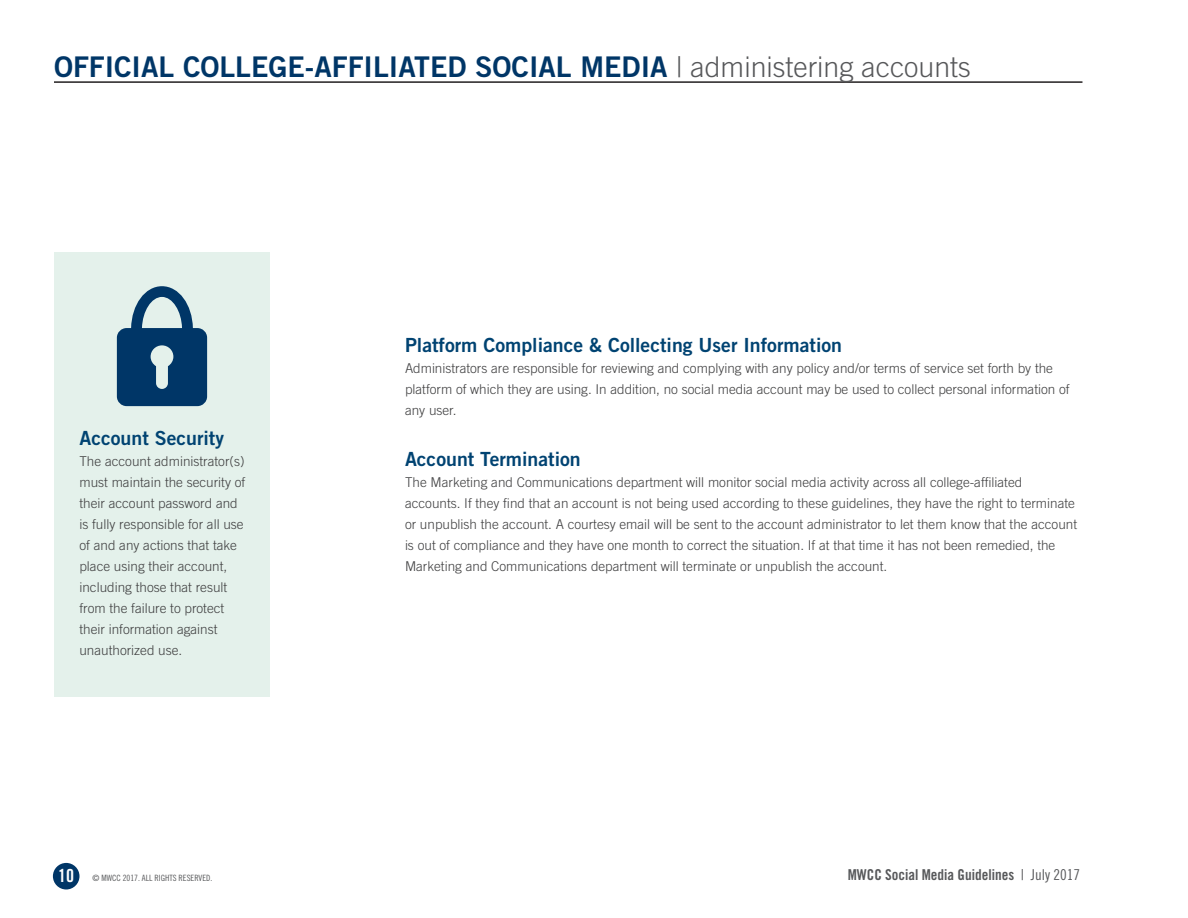
<style>
.page{position:relative;width:1188px;height:918px;background:#fff}
.page>*{position:absolute;margin:0;border:0;box-sizing:border-box;transform-origin:0 0}
.t1{font:28.5px "Trade Gothic Bold Two";color:#003667}
.t2{font:19.5px "Trade Gothic Bold Two";color:#004372}
.t3{font:15px "Trade Gothic Bold Cond Twenty";color:#57585a}
.t4{font:300 13.5px/21px "Trade Gothic";color:#3e3e3f}
.t5{font:8.7px "Trade Gothic Cond Eighteen";color:#57585a}
.s1{font-family:"Trade Gothic";font-weight:300;color:#57585a}
.s2{font-family:"Trade Gothic Bold Cond Twenty";font-size:18px;color:#fff}
.s3{font-family:"Trade Gothic Cond Eighteen"}
</style>
<div class="page">
<div style="left:53px;top:863px;width:26px;height:27px;background:#003667;border-radius:50%"></div>
<hr style="left:54px;top:81px;width:1028px;height:2px;background:#231f20">
<div style="left:54px;top:252px;width:216px;height:445px;background:#e4f1eb"></div>
<svg style="left:117px;top:286px;width:90px;height:120px"></svg>
<p class="t1" style="left:54px;top:49px;width:918px">OFFICIAL COLLEGE-AFFILIATED SOCIAL MEDIA <span class="s1">| administering accounts</span></p>
<p class="t2" style="left:79px;top:426px;width:146px">Account Security</p>
<p class="t4" style="left:79px;top:450px;width:167px">The account administrator(s) must maintain the security of their account password and is fully responsible for all use of and any actions that take place using their account, including those that result from the failure to protect their information against unauthorized use.</p>
<p class="t2" style="left:405px;top:333px;width:439px">Platform Compliance &amp; Collecting User Information</p>
<p class="t4" style="left:405px;top:358px;width:666px">Administrators are responsible for reviewing and complying with any policy and/or terms of service set forth by the platform of which they are using. In addition, no social media account may be used to collect personal information of any user.</p>
<p class="t2" style="left:405px;top:447px;width:177px">Account Termination</p>
<p class="t4" style="left:405px;top:471px;width:674px">The Marketing and Communications department will monitor social media activity across all college-affiliated accounts. If they find that an account is not being used according to these guidelines, they have the right to terminate or unpublish the account. A courtesy email will be sent to the account administrator to let them know that the account is out of compliance and they have one month to correct the situation. If at that time it has not been remedied, the Marketing and Communications department will terminate or unpublish the account.</p>
<p class="t5" style="left:58px;top:873px;width:156px"><span class="s2">10</span> © MWCC 2017. ALL RIGHTS RESERVED.</p>
<p class="t3" style="left:848px;top:866px;width:234px">MWCC Social Media Guidelines <span class="s3">| July 2017</span></p>
</div>
